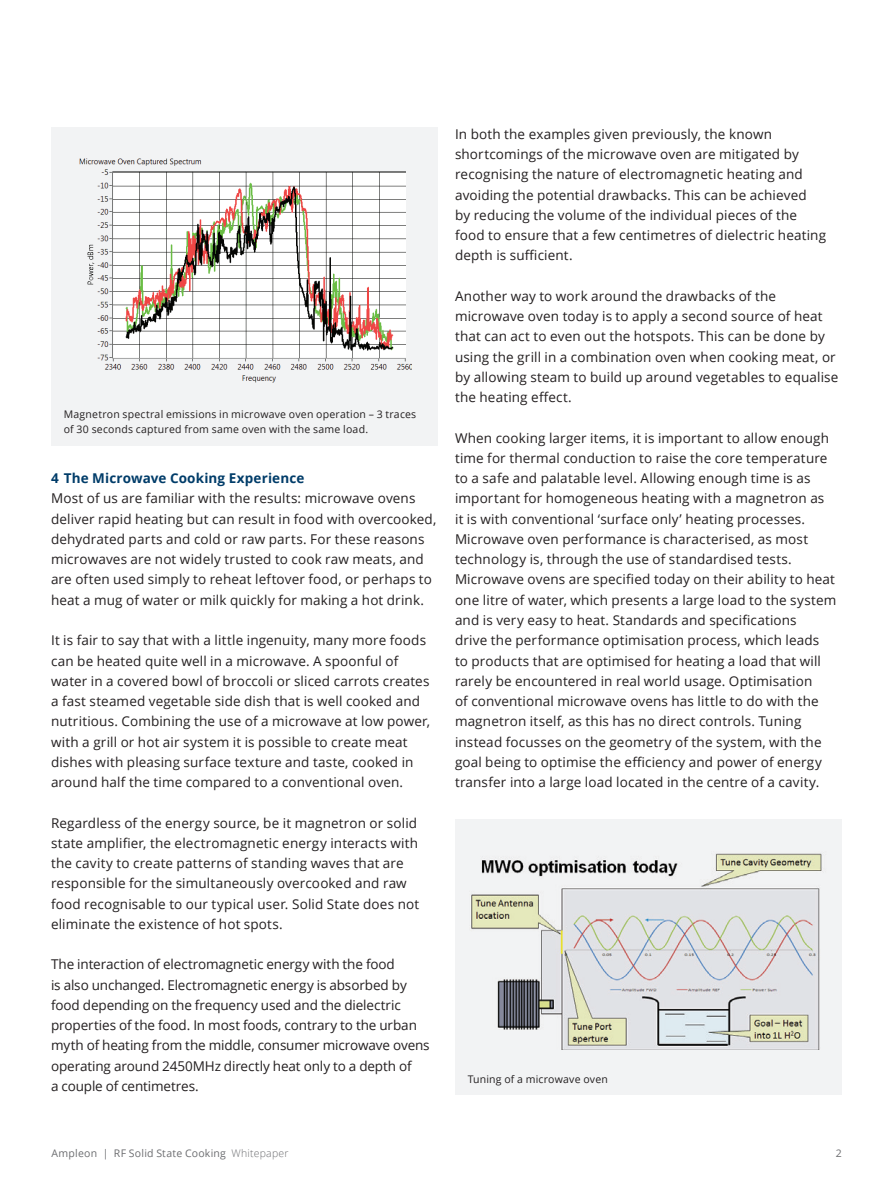
<style>
.page{position:relative;width:893px;height:1191px;background:#fff}
.page>*{position:absolute;margin:0;border:0;box-sizing:border-box;transform-origin:0 0}
.t1{font:13.5px/20.2px "Open Sans";letter-spacing:.01em;color:#231f20}
.t2{font:13.5px/20.2px "Open Sans";letter-spacing:-.01em;color:#231f20}
.t3{font:700 13.5px "Open Sans";letter-spacing:.01em;color:#003c69}
.t4{font:10.5px/15px "Open Sans";letter-spacing:.02em;color:#231f20}
.t5{font:10.5px "Open Sans";letter-spacing:.02em;color:#6c6d70}
.s1{font-weight:300}
</style>
<div class="page">
<div style="left:51px;top:128px;width:387px;height:318px;background:#f2f3f4"></div>
<img style="left:79px;top:158px;width:333px;height:225px">
<img style="left:113px;top:173px;width:292px;height:185px">
<div style="left:455px;top:819px;width:387px;height:276px;background:#f2f3f4"></div>
<img style="left:471px;top:853px;width:351px;height:196px">
<p class="t4" style="left:64px;top:406px;width:354px">Magnetron spectral emissions in microwave oven operation – 3 traces of 30 seconds captured from same oven with the same load.</p>
<p class="t3" style="left:51px;top:469px;width:255px">4 The Microwave Cooking Experience</p>
<p class="t1" style="left:51px;top:488px;width:387px">Most of us are familiar with the results: microwave ovens deliver rapid heating but can result in food with overcooked, dehydrated parts and cold or raw parts. For these reasons microwaves are not widely trusted to cook raw meats, and are often used simply to reheat leftover food, or perhaps to heat a mug of water or milk quickly for making a hot drink.</p>
<p class="t1" style="left:51px;top:630px;width:381px">It is fair to say that with a little ingenuity, many more foods can be heated quite well in a microwave. A spoonful of water in a covered bowl of broccoli or sliced carrots creates a fast steamed vegetable side dish that is well cooked and nutritious. Combining the use of a microwave at low power, with a grill or hot air system it is possible to create meat dishes with pleasing surface texture and taste, cooked in around half the time compared to a conventional oven.</p>
<p class="t1" style="left:51px;top:812px;width:370px">Regardless of the energy source, be it magnetron or solid state amplifier, the electromagnetic energy interacts with the cavity to create patterns of standing waves that are responsible for the simultaneously overcooked and raw food recognisable to our typical user. Solid State does not eliminate the existence of hot spots.</p>
<p class="t2" style="left:51px;top:954px;width:380px">The interaction of electromagnetic energy with the food<br>is also unchanged. Electromagnetic energy is absorbed by food depending on the frequency used and the dielectric properties of the food. In most foods, contrary to the urban myth of heating from the middle, consumer microwave ovens operating around 2450MHz directly heat only to a depth of<br>a couple of centimetres.</p>
<p class="t1" style="left:455px;top:123px;width:373px">In both the examples given previously, the known shortcomings of the microwave oven are mitigated by recognising the nature of electromagnetic heating and avoiding the potential drawbacks. This can be achieved<br>by reducing the volume of the individual pieces of the food to ensure that a few centimetres of dielectric heating depth is sufficient.</p>
<p class="t1" style="left:455px;top:285px;width:385px">Another way to work around the drawbacks of the microwave oven today is to apply a second source of heat that can act to even out the hotspots. This can be done by using the grill in a combination oven when cooking meat, or by allowing steam to build up around vegetables to equalise the heating effect.</p>
<p class="t1" style="left:455px;top:427px;width:383px">When cooking larger items, it is important to allow enough time for thermal conduction to raise the core temperature to a safe and palatable level. Allowing enough time is as important for homogeneous heating with a magnetron as<br>it is with conventional ‘surface only’ heating processes.<br>Microwave oven performance is characterised, as most technology is, through the use of standardised tests.<br>Microwave ovens are specified today on their ability to heat one litre of water, which presents a large load to the system and is very easy to heat. Standards and specifications<br>drive the performance optimisation process, which leads<br>to products that are optimised for heating a load that will rarely be encountered in real world usage. Optimisation<br>of conventional microwave ovens has little to do with the magnetron itself, as this has no direct controls. Tuning instead focusses on the geometry of the system, with the goal being to optimise the efficiency and power of energy transfer into a large load located in the centre of a cavity.</p>
<p class="t4" style="left:468px;top:1071px;width:142px">Tuning of a microwave oven</p>
<p class="t5" style="left:51px;top:1145px;width:239px">Ampleon | RF Solid State Cooking <span class="s1">Whitepaper</span></p>
<p class="t5" style="left:836px;top:1145px;width:8px">2</p>
</div>
